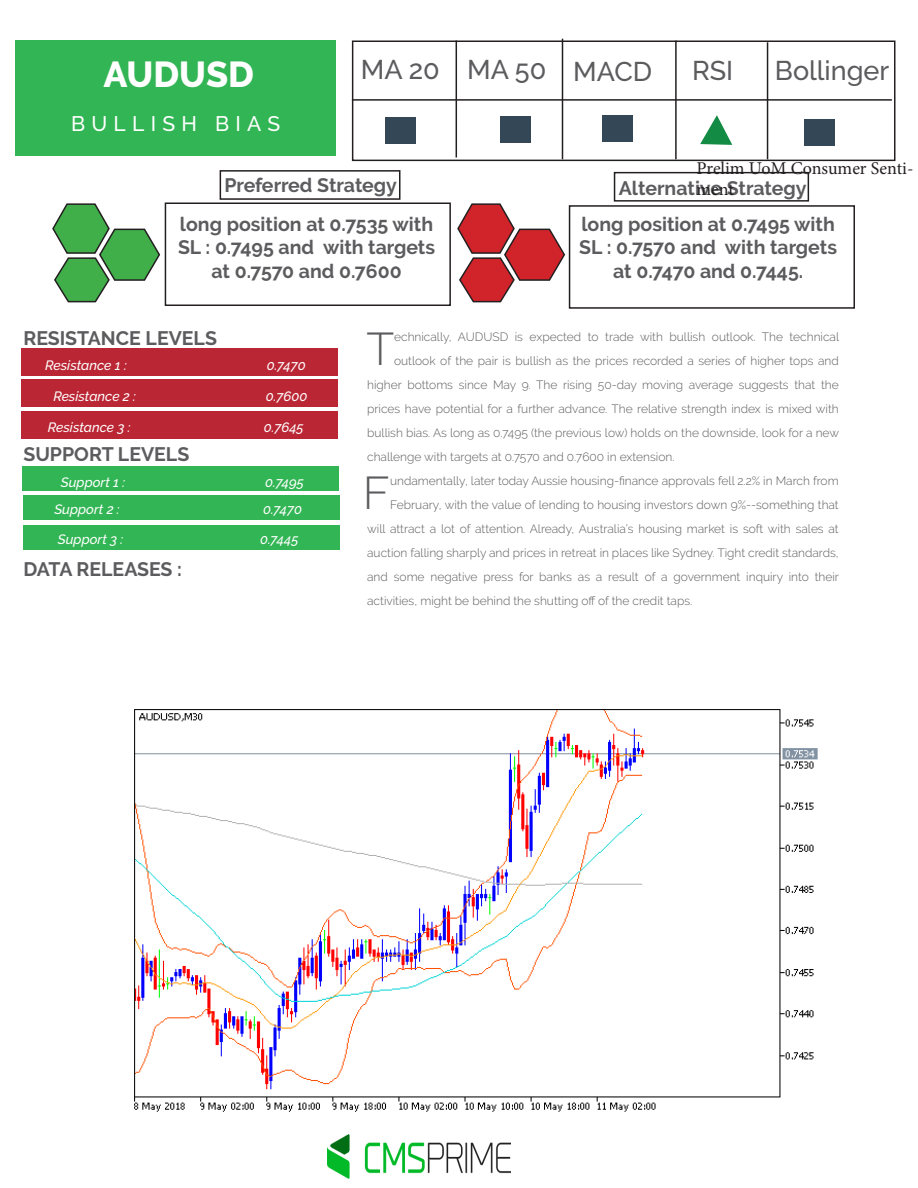
<style>
.page{position:relative;width:918px;height:1188px;background:#fff}
.page>*{position:absolute;margin:0;border:0;box-sizing:border-box;transform-origin:0 0}
.t1{font:300 45.75px "Raleway";color:#5c5c5f}
.t2{font:800 36px "Raleway";color:#fff}
.t3{font:500 27px "Raleway";color:#5c5c5f}
.t4{font:500 21px "Raleway";letter-spacing:.3em;color:#fff}
.t5{font:700 19.5px/23.4px "Raleway";color:#5c5c5f;text-align:center}
.t6{font:18px/21.6px "Minion Pro";letter-spacing:-.005em;color:#231f20}
.t7{font:italic 500 13.5px "Raleway";color:#fff}
.t8{font:300 12px "Raleway";color:#5c5c5f}
</style>
<div class="page">
<img style="left:134px;top:709px;width:684px;height:403px">
<img style="left:327px;top:1134px;width:184px;height:45px">
<div style="left:15px;top:40px;width:321px;height:116px;background:#32b554"></div>
<svg style="left:52px;top:203px;width:109px;height:100px"></svg>
<svg style="left:457px;top:203px;width:109px;height:100px"></svg>
<div style="left:500px;top:116px;width:31px;height:27px;background:#344757"></div>
<div style="left:352px;top:40px;width:544px;height:121px;border:2px solid #231f20"></div>
<hr style="left:352px;top:99px;width:540px;height:2px;background:#231f20">
<hr style="left:456px;top:40px;width:1px;height:118px;background:#231f20">
<hr style="left:562px;top:39px;width:1px;height:120px;background:#231f20">
<hr style="left:675px;top:40px;width:2px;height:119px;background:#231f20">
<hr style="left:767px;top:42px;width:1px;height:117px;background:#231f20">
<div style="left:602px;top:115px;width:31px;height:27px;background:#344757"></div>
<div style="left:385px;top:117px;width:31px;height:27px;background:#344757"></div>
<div style="left:220px;top:170px;width:180px;height:30px;border:2px solid #231f20"></div>
<div style="left:165px;top:202px;width:286px;height:104px;border:2px solid #231f20"></div>
<div style="left:21px;top:349px;width:316px;height:27px;background:#ba2634"></div>
<div style="left:21px;top:380px;width:317px;height:27px;background:#ba2634"></div>
<div style="left:21px;top:412px;width:317px;height:27px;background:#ba2634"></div>
<div style="left:22px;top:467px;width:317px;height:24px;background:#32b554"></div>
<div style="left:24px;top:495px;width:316px;height:24px;background:#32b554"></div>
<div style="left:23px;top:525px;width:317px;height:24px;background:#32b554"></div>
<div style="left:614px;top:172px;width:195px;height:30px;border:2px solid #231f20"></div>
<div style="left:569px;top:205px;width:286px;height:104px;border:2px solid #231f20"></div>
<svg style="left:700px;top:115px;width:32px;height:30px"></svg>
<div style="left:805px;top:119px;width:30px;height:26px;background:#344757"></div>
<h2 class="t2" style="left:104px;top:54px;width:152px">AUDUSD</h2>
<h3 class="t4" style="left:71px;top:111px;width:211px">BULLISH BIAS</h3>
<h3 class="t3" style="left:361px;top:54px;width:293px">MA 20 MA 50 MACD</h3>
<h3 class="t3" style="left:692px;top:55px;width:43px">RSI</h3>
<h3 class="t3" style="left:775px;top:55px;width:116px">Bollinger</h3>
<h3 class="t5" style="left:180px;top:166px;width:255px;line-height:38.5px">Preferred Strategy<br>long position at 0.7535 with</h3>
<h3 class="t5" style="left:178px;top:236px;width:259px">SL : 0.7495 and with targets at 0.7570 and 0.7600</h3>
<h3 class="t6" style="left:697px;top:157px;width:218px">Prelim UoM Consumer Senti&shy;ment</h3>
<h3 class="t5" style="left:581px;top:170px;width:255px;line-height:35.8px">Alternative Strategy<br>long position at 0.7495 with</h3>
<h3 class="t5" style="left:579px;top:236px;width:259px">SL : 0.7570 and with targets at 0.7470 and 0.7445.</h3>
<h3 class="t5" style="left:23px;top:327px;width:195px">RESISTANCE LEVELS</h3>
<p class="t7" style="left:45px;top:358px;width:83px">Resistance 1 :</p>
<p class="t7" style="left:267px;top:358px;width:41px">0.7470</p>
<p class="t7" style="left:53px;top:389px;width:84px">Resistance 2 :</p>
<p class="t7" style="left:266px;top:389px;width:43px">0.7600</p>
<p class="t7" style="left:48px;top:420px;width:84px">Resistance 3 :</p>
<p class="t7" style="left:264px;top:420px;width:41px">0.7645</p>
<h3 class="t5" style="left:23px;top:443px;width:167px">SUPPORT LEVELS</h3>
<p class="t7" style="left:61px;top:475px;width:66px">Support 1 :</p>
<p class="t7" style="left:265px;top:475px;width:40px">0.7495</p>
<p class="t7" style="left:54px;top:501px;width:67px">Support 2 :</p>
<p class="t7" style="left:263px;top:501px;width:41px">0.7470</p>
<p class="t7" style="left:58px;top:531px;width:67px">Support 3 :</p>
<p class="t7" style="left:260px;top:531px;width:40px">0.7445</p>
<h3 class="t5" style="left:23px;top:558px;width:160px">DATA RELEASES :</h3>
<h1 class="t1" style="left:366px;top:322px;width:29px">T</h1>
<p class="t8" style="left:394px;top:329px;width:447px">echnically, AUDUSD is expected to trade with bullish outlook. The technical</p>
<p class="t8" style="left:394px;top:353px;width:446px">outlook of the pair is bullish as the prices recorded a series of higher tops and</p>
<p class="t8" style="left:367px;top:377px;width:473px">higher bottoms since May 9. The rising 50-day moving average suggests that the</p>
<p class="t8" style="left:367px;top:401px;width:473px">prices have potential for a further advance. The relative strength index is mixed with</p>
<p class="t8" style="left:367px;top:425px;width:473px">bullish bias. As long as 0.7495 (the previous low) holds on the downside, look for a new</p>
<p class="t8" style="left:367px;top:449px;width:309px">challenge with targets at 0.7570 and 0.7600 in extension.</p>
<h1 class="t1" style="left:363px;top:466px;width:29px">F</h1>
<p class="t8" style="left:390px;top:473px;width:450px">undamentally, later today Aussie housing-finance approvals fell 2.2% in March from</p>
<p class="t8" style="left:390px;top:497px;width:450px">February, with the value of lending to housing investors down 9%--something that</p>
<p class="t8" style="left:367px;top:521px;width:473px">will attract a lot of attention. Already, Australia’s housing market is soft with sales at</p>
<p class="t8" style="left:367px;top:545px;width:473px">auction falling sharply and prices in retreat in places like Sydney. Tight credit standards,</p>
<p class="t8" style="left:367px;top:569px;width:473px">and some negative press for banks as a result of a government inquiry into their</p>
<p class="t8" style="left:367px;top:593px;width:327px">activities, might be behind the shutting off of the credit taps.</p>
</div>
